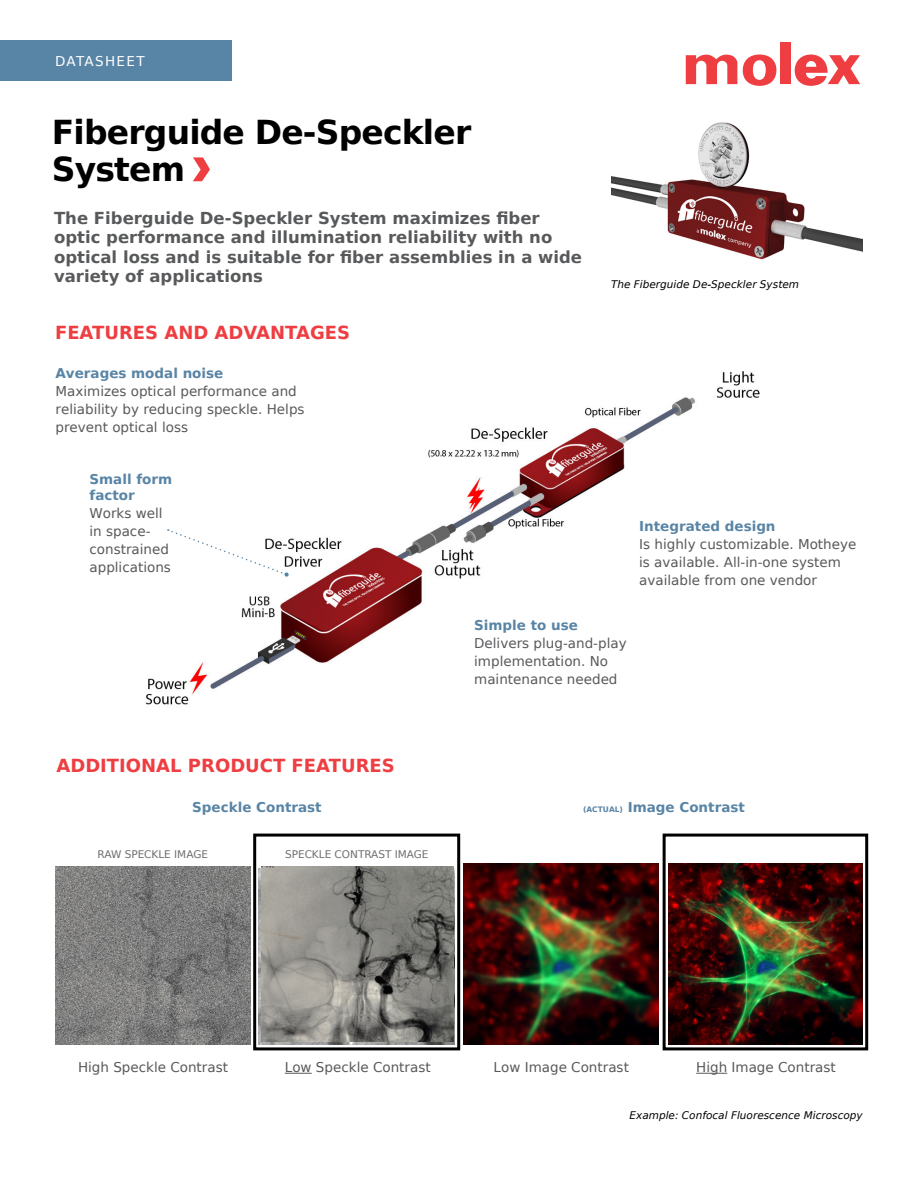
<style>
.page{position:relative;width:918px;height:1188px;background:#fff}
.page>*{position:absolute;margin:0;border:0;box-sizing:border-box;transform-origin:0 0}
.t1{font:700 33px/37.5px "Bitstream Vera Sans";letter-spacing:-.025em;color:#000}
.t2{font:700 18px "Bitstream Vera Sans";color:#ef3e42}
.t3{font:700 16.5px/19.5px "Bitstream Vera Sans";color:#58595b}
.t4{font:13.5px/18px "Bitstream Vera Sans";color:#58595b}
.t5{font:700 13.5px/16.5px "Bitstream Vera Sans";color:#5884a5}
.t6{font:13.5px "Bitstream Vera Sans";letter-spacing:.1em;color:#fff}
.t7{font:italic 10.5px "Bitstream Vera Sans";color:#000}
.t8{font:10.5px "Bitstream Vera Sans";color:#6d6e71}
.s1{font-size:7.5px}
</style>
<div class="page">
<div style="left:0;top:40px;width:231px;height:41px;background:#5884a5"></div>
<div style="left:780px;top:43px;width:10px;height:41px;background:#ef3e42"></div>
<svg style="left:743px;top:55px;width:33px;height:31px"></svg>
<svg style="left:686px;top:54px;width:51px;height:30px"></svg>
<svg style="left:795px;top:55px;width:65px;height:31px"></svg>
<img style="left:145px;top:371px;width:615px;height:334px">
<img style="left:611px;top:122px;width:252px;height:138px">
<img style="left:55px;top:867px;width:196px;height:177px">
<img style="left:259px;top:869px;width:196px;height:175px">
<svg style="left:285px;top:1073px;width:27px;height:1px"></svg>
<hr style="left:696px;top:1073px;width:31px;height:1px;background:#58595b">
<img style="left:668px;top:864px;width:195px;height:180px">
<img style="left:464px;top:864px;width:195px;height:180px">
<img style="left:262px;top:867px;width:191px;height:175px">
<div style="left:663px;top:834px;width:205px;height:216px;border:3px solid #000"></div>
<svg style="left:168px;top:529px;width:121px;height:48px"></svg>
<div style="left:253px;top:834px;width:207px;height:216px;border:3px solid #000"></div>
<svg style="left:193px;top:157px;width:17px;height:24px"></svg>
<p class="t6" style="left:55px;top:53px;width:91px">DATASHEET</p>
<h1 class="t1" style="left:52px;top:114px;width:421px">Fiberguide De-Speckler<br>System</h1>
<p class="t3" style="left:54px;top:208px;width:530px">The Fiberguide De-Speckler System maximizes fiber optic performance and illumination reliability with no optical loss and is suitable for fiber assemblies in a wide variety of applications</p>
<h2 class="t2" style="left:55px;top:323px;width:297px">FEATURES AND ADVANTAGES</h2>
<p class="t5" style="left:56px;top:365px;width:169px">Averages modal noise</p>
<p class="t4" style="left:56px;top:382px;width:251px">Maximizes optical performance and reliability by reducing speckle. Helps prevent optical loss</p>
<p class="t5" style="left:89px;top:471px;width:84px">Small form factor</p>
<p class="t4" style="left:89px;top:505px;width:83px">Works well in space&shy;constrained applications</p>
<p class="t7" style="left:611px;top:278px;width:190px">The Fiberguide De-Speckler System</p>
<p class="t5" style="left:639px;top:518px;width:138px">Integrated design</p>
<p class="t4" style="left:639px;top:536px;width:219px">Is highly customizable. Motheye is available. All-in-one system available from one vendor</p>
<p class="t5" style="left:474px;top:617px;width:105px">Simple to use</p>
<p class="t4" style="left:474px;top:634px;width:154px">Delivers plug-and-play implementation. No maintenance needed</p>
<h2 class="t2" style="left:56px;top:755px;width:340px">ADDITIONAL PRODUCT FEATURES</h2>
<p class="t5" style="left:192px;top:799px;width:131px">Speckle Contrast</p>
<p class="t5" style="left:583px;top:799px;width:163px"><span class="s1">(ACTUAL)</span> Image Contrast</p>
<p class="t8" style="left:98px;top:848px;width:112px">RAW SPECKLE IMAGE</p>
<p class="t8" style="left:285px;top:849px;width:145px">SPECKLE CONTRAST IMAGE</p>
<p class="t4" style="left:78px;top:1058px;width:152px">High Speckle Contrast</p>
<p class="t4" style="left:285px;top:1058px;width:147px">Low Speckle Contrast</p>
<p class="t4" style="left:494px;top:1058px;width:137px">Low Image Contrast</p>
<p class="t4" style="left:696px;top:1058px;width:141px">High Image Contrast</p>
<p class="t7" style="left:630px;top:1110px;width:235px">Example: Confocal Fluorescence Microscopy</p>
</div>
